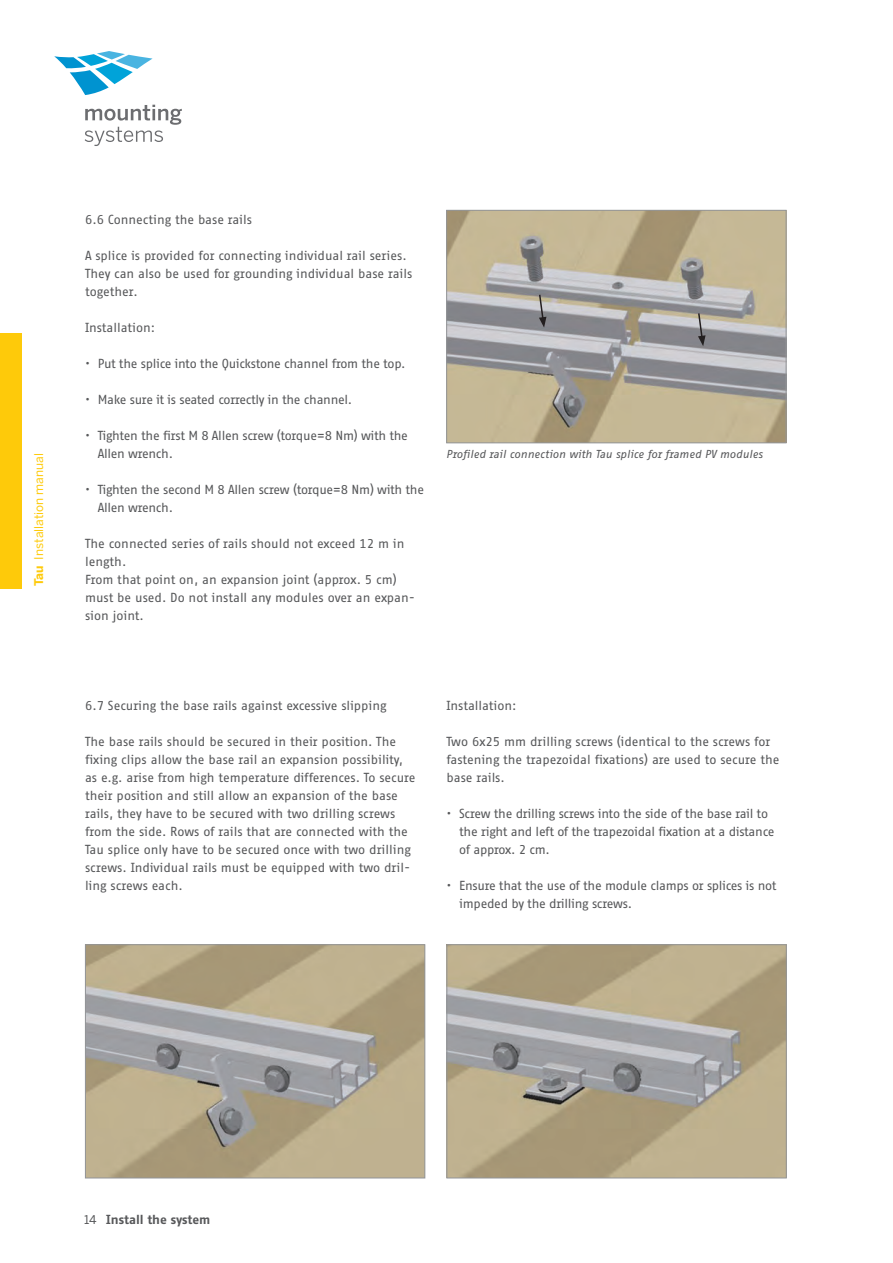
<style>
.page{position:relative;width:893px;height:1263px;background:#fff}
.page>*{position:absolute;margin:0;border:0;box-sizing:border-box;transform-origin:0 0}
.t1{font:12.75px/18px "Fago Office Sans";letter-spacing:-.015em;color:#57585a}
.t2{font:700 12.75px "Fago Office Sans";letter-spacing:-.005em;color:#57585a}
.t3{font:12px "Benton Sans";color:#feca0a}
.t4{font:12px "Benton Sans";color:#57585a}
.t5{font:italic 11.25px "Fago Office Sans";color:#57585a}
.s1{font-weight:700}
</style>
<div class="page">
<svg style="left:85px;top:105px;width:97px;height:41px"></svg>
<svg style="left:54px;top:51px;width:99px;height:44px"></svg>
<div style="left:0;top:334px;width:21px;height:255px;background:#feca0a"></div>
<img style="left:87px;top:946px;width:336px;height:230px">
<div style="left:85px;top:944px;width:340px;height:234px;border:1px solid #939598"></div>
<img style="left:448px;top:946px;width:337px;height:230px">
<div style="left:446px;top:944px;width:341px;height:234px;border:1px solid #939598"></div>
<img style="left:448px;top:212px;width:336px;height:229px">
<div style="left:446px;top:210px;width:340px;height:233px;border:1px solid #939598"></div>
<svg style="left:538px;top:293px;width:8px;height:35px"></svg>
<svg style="left:697px;top:312px;width:9px;height:34px"></svg>
<p class="t3" style="left:32px;top:586px;width:134px;rotate:-90deg"><span class="s1">Tau</span> Installation manual</p>
<p class="t1" style="left:85px;top:211px;width:169px">6.6 Connecting the base rails</p>
<p class="t1" style="left:85px;top:247px;width:329px">A splice is provided for connecting individual rail series.<br>They can also be used for grounding individual base rails together.</p>
<p class="t1" style="left:85px;top:319px;width:72px">Installation:</p>
<p class="t1" style="left:85px;top:355px;width:322px">• Put the splice into the Quickstone channel from the top.</p>
<p class="t1" style="left:85px;top:391px;width:269px">• Make sure it is seated correctly in the channel.</p>
<p class="t1" style="left:98px;top:427px;width:312px;text-indent:-13px">• Tighten the first M 8 Allen screw (torque=8 Nm) with the<br>Allen wrench.</p>
<p class="t1" style="left:98px;top:481px;width:328px;text-indent:-13px">• Tighten the second M 8 Allen screw (torque=8 Nm) with the<br>Allen wrench.</p>
<p class="t1" style="left:85px;top:535px;width:332px">The connected series of rails should not exceed 12 m in length.<br>From that point on, an expansion joint (approx. 5 cm) must be used. Do not install any modules over an expan&shy;sion joint.</p>
<p class="t5" style="left:446px;top:448px;width:318px">Profiled rail connection with Tau splice for framed PV modules</p>
<p class="t1" style="left:85px;top:697px;width:303px">6.7 Securing the base rails against excessive slipping</p>
<p class="t1" style="left:85px;top:733px;width:332px">The base rails should be secured in their position. The fixing clips allow the base rail an expansion possibility, as e.g. arise from high temperature differences. To secure their position and still allow an expansion of the base rails, they have to be secured with two drilling screws from the side. Rows of rails that are connected with the Tau splice only have to be secured once with two drilling screws. Individual rails must be equipped with two dril&shy;ling screws each.</p>
<p class="t1" style="left:446px;top:697px;width:72px">Installation:</p>
<p class="t1" style="left:446px;top:733px;width:334px">Two 6x25 mm drilling screws (identical to the screws for fastening the trapezoidal fixations) are used to secure the base rails.</p>
<p class="t1" style="left:459px;top:805px;width:317px;text-indent:-13px">• Screw the drilling screws into the side of the base rail to the right and left of the trapezoidal fixation at a distance of approx. 2 cm.</p>
<p class="t1" style="left:459px;top:877px;width:319px;text-indent:-13px">• Ensure that the use of the module clamps or splices is not impeded by the drilling screws.</p>
<p class="t4" style="left:84px;top:1212px;width:14px">14</p>
<p class="t2" style="left:106px;top:1212px;width:106px">Install the system</p>
</div>
